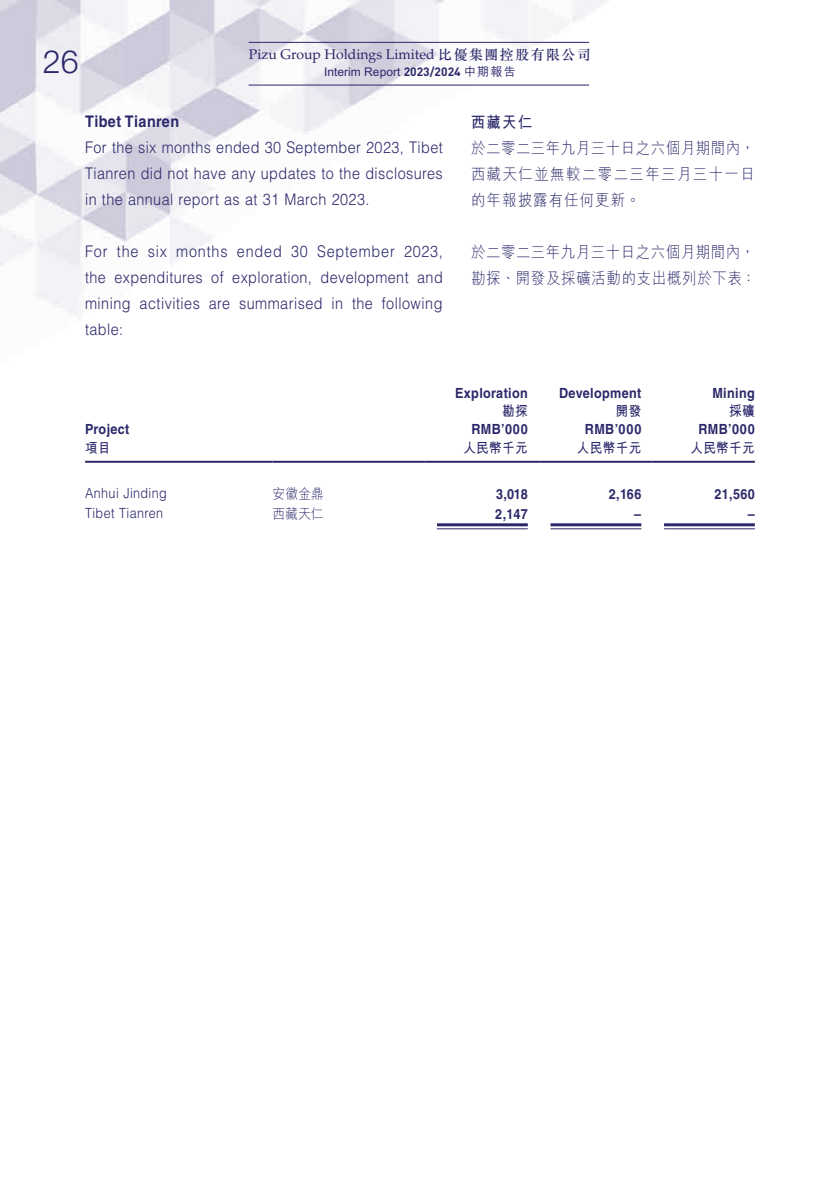
<style>
.page{position:relative;width:840px;height:1191px;background:#fff}
.page>*{position:absolute;margin:0;border:0;box-sizing:border-box;transform-origin:0 0}
.t1{font:300 32px "Helvetica Neue LT Std";color:#2a286a}
.t2{font:300 16px/26px "Helvetica LT Std";letter-spacing:.03em;color:#2a286a;text-align:justify;scale:.9 1}
.t3{font:300 16px/26px "M Hei HK";letter-spacing:.05em;color:#2a286a;text-align:justify;scale:.9 1}
.t4{font:700 16px "Helvetica LT Std";letter-spacing:.03em;color:#2a286a;scale:.9 1}
.t5{font:700 16px "M Hei HK";color:#2a286a;scale:.9 1}
.t6{font:700 14px "Helvetica LT Std";letter-spacing:.03em;color:#2a286a;scale:.9 1}
.t7{font:14px "Palatino LT Std";color:#2a286a}
.t8{font:300 14px "Helvetica LT Std";letter-spacing:.03em;color:#2a286a;scale:.9 1}
.t9{font:700 14px "M Hei HK";letter-spacing:.03em;color:#2a286a;scale:.9 1}
.t10{font:300 14px "M Hei HK";letter-spacing:.03em;color:#2a286a;scale:.9 1}
.t11{font:500 12px "M Hei HK";color:#2a286a}
.s1{font-family:"M Sung HK";font-weight:500}
.s2{font-family:"DIN Pro";font-weight:700}
</style>
<div class="page">
<img style="left:0;top:0;width:608px;height:319px">
<hr style="left:248px;top:85px;width:340px;height:1px;background:#2a286a">
<hr style="left:248px;top:42px;width:340px;height:1px;background:#2a286a">
<hr style="left:85px;top:461px;width:187px;height:2px;background:#2a286a">
<hr style="left:272px;top:461px;width:153px;height:2px;background:#2a286a">
<hr style="left:425px;top:461px;width:114px;height:2px;background:#2a286a">
<hr style="left:539px;top:461px;width:113px;height:2px;background:#2a286a">
<hr style="left:652px;top:461px;width:102px;height:2px;background:#2a286a">
<hr style="left:437px;top:523px;width:90px;height:3px;background:#2a286a">
<hr style="left:437px;top:528px;width:90px;height:1px;background:#2a286a">
<hr style="left:550px;top:523px;width:91px;height:3px;background:#2a286a">
<hr style="left:550px;top:528px;width:91px;height:1px;background:#2a286a">
<hr style="left:663px;top:523px;width:91px;height:3px;background:#2a286a">
<hr style="left:663px;top:528px;width:91px;height:1px;background:#2a286a">
<h1 class="t1" style="left:43px;top:42px;width:37px">26</h1>
<p class="t7" style="left:249px;top:46px;width:343px">Pizu Group Holdings Limited <span class="s1">比優集團控股有限公司</span></p>
<p class="t11" style="left:324px;top:63px;width:193px">Interim Report <span class="s2">2023/2024</span> 中期報告</p>
<p class="t4" style="left:85px;top:111px;width:106px">Tibet Tianren</p>
<p class="t2" style="left:85px;top:134px;width:399px">For the six months ended 30 September 2023, Tibet Tianren did not have any updates to the disclosures in the annual report as at 31 March 2023.</p>
<p class="t2" style="left:85px;top:238px;width:398px">For the six months ended 30 September 2023, the expenditures of exploration, development and mining activities are summarised in the following table:</p>
<p class="t5" style="left:471px;top:110px;width:69px">西藏天仁</p>
<p class="t3" style="left:471px;top:134px;width:317px">於二零二三年九月三十日之六個月期間內，西藏天仁並無較二零二三年三月三十一日的年報披露有任何更新。</p>
<p class="t3" style="left:471px;top:238px;width:318px">於二零二三年九月三十日之六個月期間內，勘探、開發及採礦活動的支出概列於下表：</p>
<p class="t6" style="left:455px;top:384px;width:82px">Exploration</p>
<p class="t6" style="left:558px;top:384px;width:93px">Development</p>
<p class="t6" style="left:712px;top:384px;width:49px">Mining</p>
<p class="t9" style="left:502px;top:400px;width:30px">勘探</p>
<p class="t9" style="left:615px;top:400px;width:30px">開發</p>
<p class="t9" style="left:728px;top:400px;width:30px">採礦</p>
<p class="t6" style="left:85px;top:420px;width:51px">Project</p>
<p class="t6" style="left:471px;top:420px;width:64px">RMB’000</p>
<p class="t6" style="left:584px;top:420px;width:64px">RMB’000</p>
<p class="t6" style="left:698px;top:420px;width:64px">RMB’000</p>
<p class="t9" style="left:85px;top:437px;width:30px">項目</p>
<p class="t9" style="left:463px;top:437px;width:73px">人民幣千元</p>
<p class="t9" style="left:576px;top:437px;width:73px">人民幣千元</p>
<p class="t9" style="left:690px;top:437px;width:73px">人民幣千元</p>
<p class="t8" style="left:85px;top:485px;width:92px">Anhui Jinding</p>
<p class="t10" style="left:272px;top:484px;width:59px">安徽金鼎</p>
<p class="t6" style="left:495px;top:485px;width:37px">3,018</p>
<p class="t6" style="left:608px;top:485px;width:38px">2,166</p>
<p class="t6" style="left:714px;top:485px;width:46px">21,560</p>
<p class="t8" style="left:85px;top:505px;width:88px">Tibet Tianren</p>
<p class="t10" style="left:272px;top:504px;width:59px">西藏天仁</p>
<p class="t6" style="left:495px;top:505px;width:38px">2,147</p>
<p class="t6" style="left:634px;top:505px;width:9px">–</p>
<p class="t6" style="left:747px;top:505px;width:9px">–</p>
</div>
